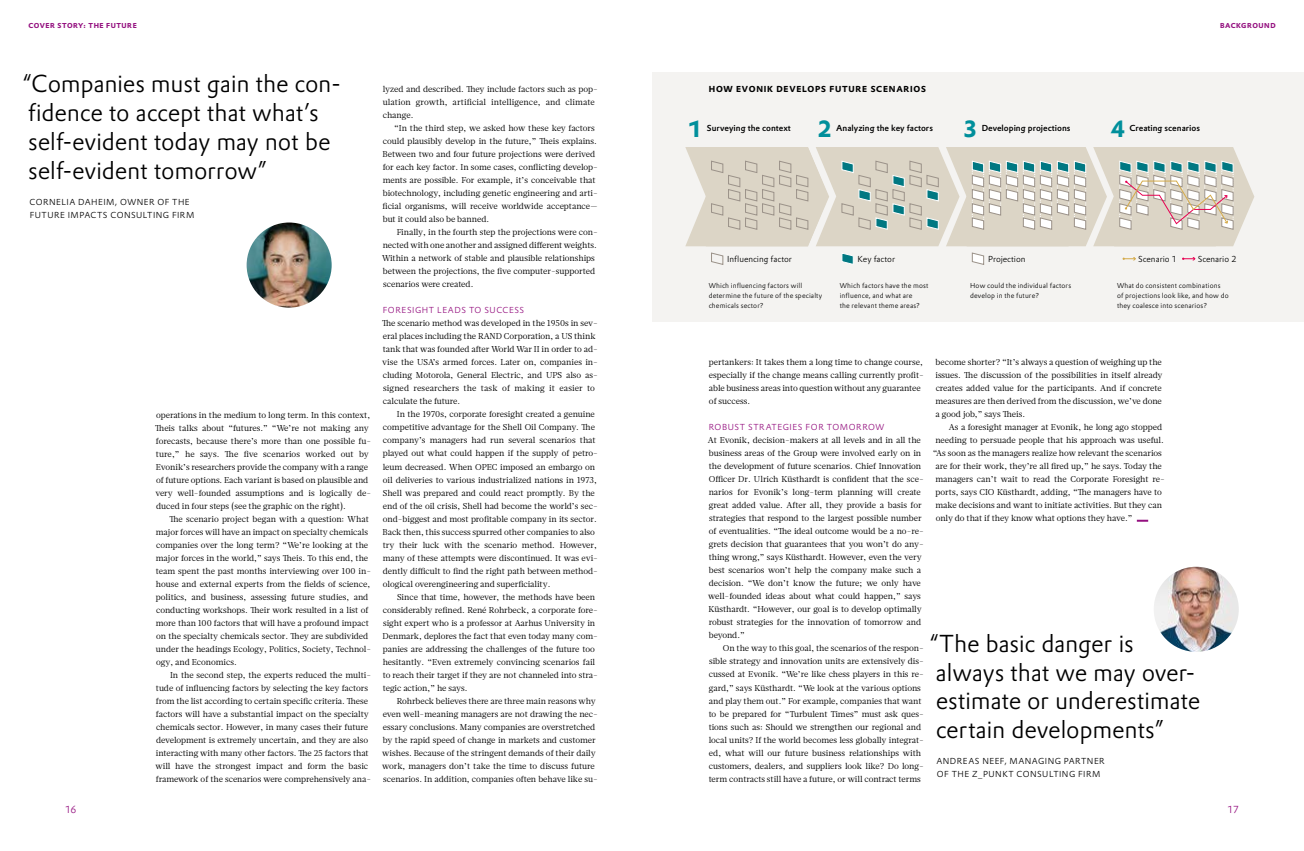
<style>
.page{position:relative;width:1304px;height:851px;background:#fff}
.page>*{position:absolute;margin:0;border:0;box-sizing:border-box;transform-origin:0 0}
.t1{font:300 24px/28.8px "Evonik Prokyon";letter-spacing:-.01em;color:#000}
.t2{font:700 23px "Evonik Prokyon";color:#008f9b}
.t3{font:300 10px "Evonik Prokyon";color:#94107f}
.t4{font:8.5px/13px "Glosa Text";color:#000}
.t5{font:300 8.5px/13px "Evonik Prokyon";letter-spacing:.045em;color:#000}
.t6{font:500 8.5px "Evonik Prokyon";color:#000}
.t7{font:300 8.5px "Evonik Prokyon";color:#000}
.t8{font:300 8.5px "Evonik Prokyon";letter-spacing:.065em;color:#94107f}
.t9{font:700 8.5px "Evonik Prokyon";letter-spacing:.09em;color:#000}
.t10{font:300 7px/10px "Evonik Prokyon";letter-spacing:.02em;color:#000}
.t11{font:700 7px "Evonik Prokyon";letter-spacing:.075em;color:#94107f}
</style>
<div class="page">
<div style="left:652px;top:73px;width:652px;height:249px;background:#f4f3f1"></div>
<img style="left:1154px;top:566px;width:85px;height:85px;border-radius:43px">
<svg style="left:1137px;top:519px;width:11px;height:2px"></svg>
<svg style="left:685px;top:147px;width:569px;height:118px"></svg>
<img style="left:247px;top:222px;width:85px;height:85px;border-radius:43px">
<p class="t11" style="left:28px;top:20px;width:110px">COVER STORY: THE FUTURE</p>
<p class="t11" style="left:1220px;top:20px;width:57px">BACKGROUND</p>
<h1 class="t1" style="left:22px;top:68px;width:320px">“Companies must gain the con&shy;fidence to accept that what’s self-evident today may not be self-evident tomorrow”</h1>
<p class="t5" style="left:29px;top:195px;width:166px">CORNELIA DAHEIM, OWNER OF THE<br>FUTURE IMPACTS CONSULTING FIRM</p>
<p class="t3" style="left:65px;top:801px;width:13px">16</p>
<p class="t4" style="left:155px;top:408px;width:217px">operations in the medium to long term. In this context, Theis talks about “futures.” “We’re not making any forecasts, because there’s more than one possible fu&shy;ture,” he says. The five scenarios worked out by Evonik’s researchers provide the company with a range of future options. Each variant is based on plausible and very well-founded assumptions and is logically de&shy;duced in four steps (see the graphic on the right).</p>
<p class="t4" style="left:156px;top:512px;width:217px;text-indent:14px">The scenario project began with a question: What major forces will have an impact on specialty chemicals companies over the long term? “We’re looking at the major forces in the world,” says Theis. To this end, the team spent the past months interviewing over 100 in&shy;house and external experts from the fields of science, politics, and business, assessing future studies, and conducting workshops. Their work resulted in a list of more than 100 factors that will have a profound impact on the specialty chemicals sector. They are subdivided under the headings Ecology, Politics, Society, Technol&shy;ogy, and Economics.</p>
<p class="t4" style="left:156px;top:668px;width:217px;text-indent:14px">In the second step, the experts reduced the multi&shy;tude of influencing factors by selecting the key factors from the list according to certain specific criteria. These factors will have a substantial impact on the specialty chemicals sector. However, in many cases their future development is extremely uncertain, and they are also interacting with many other factors. The 25 factors that will have the strongest impact and form the basic framework of the scenarios were comprehensively ana-</p>
<p class="t4" style="left:383px;top:83px;width:217px">lyzed and described. They include factors such as pop&shy;ulation growth, artificial intelligence, and climate change.</p>
<p class="t4" style="left:383px;top:122px;width:217px;text-indent:12px">“In the third step, we asked how these key factors could plausibly develop in the future,” Theis explains.<br>Between two and four future projections were derived for each key factor. In some cases, conflicting develop&shy;ments are possible. For example, it’s conceivable that biotechnology, including genetic engineering and arti&shy;ficial organisms, will receive worldwide acceptance— but it could also be banned.</p>
<p class="t4" style="left:382px;top:226px;width:217px;text-indent:15px">Finally, in the fourth step the projections were con&shy;nected with one another and assigned different weights.<br>Within a network of stable and plausible relationships between the projections, the five computer-supported scenarios were created.</p>
<p class="t8" style="left:383px;top:304px;width:143px">FORESIGHT LEADS TO SUCCESS</p>
<p class="t4" style="left:382px;top:317px;width:217px">The scenario method was developed in the 1950s in sev&shy;eral places including the RAND Corporation, a US think tank that was founded after World War II in order to ad&shy;vise the USA’s armed forces. Later on, companies in&shy;cluding Motorola, General Electric, and UPS also as&shy;signed researchers the task of making it easier to calculate the future.</p>
<p class="t4" style="left:383px;top:408px;width:217px;text-indent:14px">In the 1970s, corporate foresight created a genuine competitive advantage for the Shell Oil Company. The company’s managers had run several scenarios that played out what could happen if the supply of petro&shy;leum decreased. When OPEC imposed an embargo on oil deliveries to various industrialized nations in 1973, Shell was prepared and could react promptly. By the end of the oil crisis, Shell had become the world’s sec&shy;ond-biggest and most profitable company in its sector.<br>Back then, this success spurred other companies to also try their luck with the scenario method. However, many of these attempts were discontinued. It was evi&shy;dently difficult to find the right path between method&shy;ological overengineering and superficiality.</p>
<p class="t4" style="left:383px;top:590px;width:217px;text-indent:14px">Since that time, however, the methods have been considerably refined. René Rohrbeck, a corporate fore&shy;sight expert who is a professor at Aarhus University in Denmark, deplores the fact that even today many com&shy;panies are addressing the challenges of the future too hesitantly. “Even extremely convincing scenarios fail to reach their target if they are not channeled into stra&shy;tegic action,” he says.</p>
<p class="t4" style="left:382px;top:694px;width:217px;text-indent:14px">Rohrbeck believes there are three main reasons why even well-meaning managers are not drawing the nec&shy;essary conclusions. Many companies are overstretched by the rapid speed of change in markets and customer wishes. Because of the stringent demands of their daily work, managers don’t take the time to discuss future scenarios. In addition, companies often behave like su-</p>
<p class="t9" style="left:709px;top:82px;width:219px">HOW EVONIK DEVELOPS FUTURE SCENARIOS</p>
<h2 class="t2" style="left:689px;top:110px;width:15px">1</h2>
<h2 class="t2" style="left:818px;top:110px;width:15px">2</h2>
<p class="t6" style="left:836px;top:122px;width:98px">Analyzing the key factors</p>
<h2 class="t2" style="left:963px;top:110px;width:15px">3</h2>
<p class="t6" style="left:982px;top:122px;width:90px">Developing projections</p>
<h2 class="t2" style="left:1111px;top:110px;width:15px">4</h2>
<p class="t6" style="left:1129px;top:122px;width:72px">Creating scenarios</p>
<p class="t6" style="left:707px;top:122px;width:85px">Surveying the context</p>
<p class="t7" style="left:727px;top:252px;width:66px">Influencing factor</p>
<p class="t7" style="left:858px;top:252px;width:39px">Key factor</p>
<p class="t7" style="left:988px;top:252px;width:39px">Projection</p>
<p class="t7" style="left:1138px;top:252px;width:40px">Scenario 1</p>
<p class="t7" style="left:1198px;top:252px;width:40px">Scenario 2</p>
<p class="t10" style="left:709px;top:279px;width:115px">Which influencing factors will determine the future of the specialty chemicals sector?</p>
<p class="t10" style="left:840px;top:279px;width:90px">Which factors have the most influence, and what are<br>the relevant theme areas?</p>
<p class="t10" style="left:970px;top:279px;width:103px">How could the individual factors develop in the future?</p>
<p class="t10" style="left:1117px;top:279px;width:113px">What do consistent combinations of projections look like, and how do they coalesce into scenarios?</p>
<p class="t4" style="left:935px;top:356px;width:229px;text-align:justify">become shorter? “It’s always a question of weighing up the issues. The discussion of the possibilities in itself already creates added value for the participants. And if concrete measures are then derived from the discussion, we’ve done a good job,” says Theis.</p>
<p class="t4" style="left:949px;top:421px;width:215px">As a foresight manager at Evonik, he long ago stopped</p>
<p class="t4" style="left:935px;top:434px;width:230px">needing to persuade people that his approach was useful.</p>
<p class="t4" style="left:933px;top:447px;width:231px">“As soon as the managers realize how relevant the scenarios</p>
<p class="t4" style="left:936px;top:460px;width:228px">are for their work, they’re all fired up,” he says. Today the</p>
<p class="t4" style="left:935px;top:473px;width:231px">managers can’t wait to read the Corporate Foresight re-</p>
<p class="t4" style="left:935px;top:486px;width:228px">ports, says CIO Küsthardt, adding, “The managers have to</p>
<p class="t4" style="left:935px;top:499px;width:228px">make decisions and want to initiate activities. But they can</p>
<p class="t4" style="left:936px;top:512px;width:198px">only do that if they know what options they have.”</p>
<p class="t4" style="left:709px;top:356px;width:217px">pertankers: It takes them a long time to change course, especially if the change means calling currently profit&shy;able business areas into question without any guarantee of success.</p>
<p class="t8" style="left:709px;top:421px;width:177px">ROBUST STRATEGIES FOR TOMORROW</p>
<p class="t4" style="left:708px;top:434px;width:217px">At Evonik, decision-makers at all levels and in all the business areas of the Group were involved early on in the development of future scenarios. Chief Innovation Officer Dr. Ulrich Küsthardt is confident that the sce&shy;narios for Evonik’s long-term planning will create great added value. After all, they provide a basis for strategies that respond to the largest possible number of eventualities. “The ideal outcome would be a no-re&shy;grets decision that guarantees that you won’t do any&shy;thing wrong,” says Küsthardt. However, even the very best scenarios won’t help the company make such a decision. “We don’t know the future; we only have well-founded ideas about what could happen,” says Küsthardt. “However, our goal is to develop optimally robust strategies for the innovation of tomorrow and beyond.”</p>
<p class="t4" style="left:709px;top:642px;width:217px;text-indent:14px">On the way to this goal, the scenarios of the respon&shy;sible strategy and innovation units are extensively dis&shy;cussed at Evonik. “We’re like chess players in this re&shy;gard,” says Küsthardt. “We look at the various options and play them out.” For example, companies that want to be prepared for “Turbulent Times” must ask ques&shy;tions such as: Should we strengthen our regional and local units? If the world becomes less globally integrat&shy;ed, what will our future business relationships with customers, dealers, and suppliers look like? Do long&shy;term contracts still have a future, or will contract terms</p>
<h1 class="t1" style="left:929px;top:627px;width:273px">“The basic danger is always that we may over&shy;estimate or underestimate certain developments”</h1>
<p class="t5" style="left:936px;top:754px;width:170px">ANDREAS NEEF, MANAGING PARTNER<br>OF THE Z_PUNKT CONSULTING FIRM</p>
<p class="t3" style="left:1228px;top:801px;width:13px">17</p>
</div>
